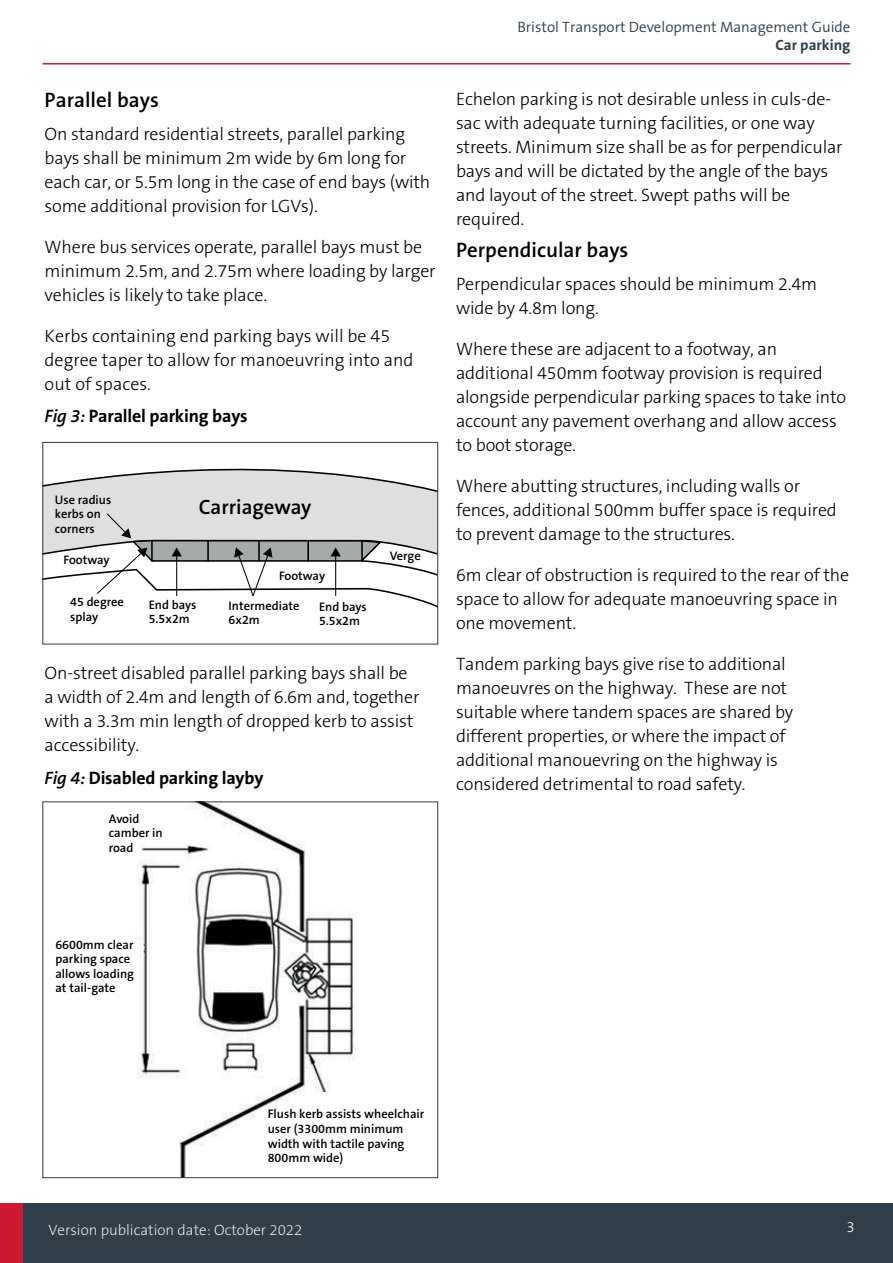
<style>
.page{position:relative;width:893px;height:1263px;background:#fff}
.page>*{position:absolute;margin:0;border:0;box-sizing:border-box;transform-origin:0 0}
.H3_Sub_subs{font:600 21px "The Sans B6";color:#000}
.t1{font:600 20.85px "The Sans B6";color:#000}
.P_Body{font:300 18px/24px "The Sans B3";letter-spacing:-.01em;color:#000}
.P_Captions{font:700 18px "The Sans B7";letter-spacing:-.01em;color:#000}
.t2{font:300 15px "The Sans B4";color:#303e49}
.t3{font:200 15px "The Sans B2";color:#fff}
.t4{font:700 15px "The Sans B7";color:#303e49}
.t5{font:300 15px "The Sans B3";color:#fff}
.t6{font:600 12.45px/14.5px "The Sans B6";color:#000}
.s1{font-family:"The Sans B6";font-weight:600;font-style:italic}
</style>
<div class="page">
<hr style="left:43px;top:63px;width:807px;height:2px;background:#ce1935">
<div style="left:0;top:1203px;width:893px;height:60px;background:#303e49"></div>
<div style="left:0;top:1203px;width:23px;height:60px;background:#ce1935"></div>
<svg style="left:45px;top:468px;width:391px;height:129px"></svg>
<div style="left:43px;top:442px;width:395px;height:202px;border:1px solid #303e49"></div>
<img style="left:136px;top:803px;width:220px;height:373px">
<div style="left:315px;top:1092px;width:48px;height:49px;background:#fff"></div>
<div style="left:43px;top:801px;width:395px;height:377px;border:1px solid #303e49"></div>
<h3 class="H3_Sub_subs" style="left:45px;top:89px;width:116px">Parallel bays</h3>
<p class="P_Body" style="left:45px;top:122px;width:387px">On standard residential streets, parallel parking bays shall be minimum 2m wide by 6m long for each car, or 5.5m long in the case of end bays (with some additional provision for LGVs).</p>
<p class="P_Body" style="left:45px;top:235px;width:392px">Where bus services operate, parallel bays must be minimum 2.5m, and 2.75m where loading by larger vehicles is likely to take place.</p>
<p class="P_Body" style="left:45px;top:324px;width:370px">Kerbs containing end parking bays will be 45 degree taper to allow for manoeuvring into and out of spaces.</p>
<p class="P_Captions" style="left:45px;top:407px;width:205px"><span class="s1">Fig 3:</span> Parallel parking bays</p>
<p class="t6" style="left:55px;top:493px;width:58px">Use radius kerbs on corners</p>
<p class="t1" style="left:199px;top:496px;width:114px">Carriageway</p>
<p class="t6" style="left:279px;top:569px;width:48px">Footway</p>
<p class="t6" style="left:64px;top:553px;width:48px">Footway</p>
<p class="t6" style="left:390px;top:549px;width:32px">Verge</p>
<p class="t6" style="left:70px;top:595px;width:55px">45 degree splay</p>
<p class="t6" style="left:149px;top:597px;width:49px">End bays<br>5.5x2m</p>
<p class="t6" style="left:229px;top:599px;width:72px">Intermediate<br>6x2m</p>
<p class="t6" style="left:319px;top:600px;width:49px">End bays<br>5.5x2m</p>
<p class="P_Body" style="left:45px;top:662px;width:376px">On-street disabled parallel parking bays shall be a width of 2.4m and length of 6.6m and, together with a 3.3m min length of dropped kerb to assist accessibility.</p>
<p class="P_Captions" style="left:45px;top:768px;width:220px"><span class="s1">Fig 4:</span> Disabled parking layby</p>
<p class="t6" style="left:109px;top:812px;width:55px">Avoid camber in road</p>
<p class="t2" style="left:517px;top:19px;width:335px">Bristol Transport Development Management Guide</p>
<p class="t4" style="left:775px;top:37px;width:77px">Car parking</p>
<p class="P_Body" style="left:456px;top:87px;width:388px">Echelon parking is not desirable unless in culs-de&shy;sac with adequate turning facilities, or one way streets. Minimum size shall be as for perpendicular bays and will be dictated by the angle of the bays and layout of the street. Swept paths will be required.</p>
<h3 class="H3_Sub_subs" style="left:456px;top:239px;width:174px">Perpendicular bays</h3>
<p class="P_Body" style="left:456px;top:272px;width:363px">Perpendicular spaces should be minimum 2.4m wide by 4.8m long.</p>
<p class="P_Body" style="left:456px;top:337px;width:392px">Where these are adjacent to a footway, an additional 450mm footway provision is required alongside perpendicular parking spaces to take into account any pavement overhang and allow access to boot storage.</p>
<p class="P_Body" style="left:456px;top:474px;width:382px">Where abutting structures, including walls or fences, additional 500mm buffer space is required to prevent damage to the structures.</p>
<p class="P_Body" style="left:456px;top:563px;width:395px">6m clear of obstruction is required to the rear of the space to allow for adequate manoeuvring space in one movement.</p>
<p class="P_Body" style="left:456px;top:652px;width:339px">Tandem parking bays give rise to additional manoeuvres on the highway. These are not suitable where tandem spaces are shared by different properties, or where the impact of additional manouevring on the highway is considered detrimental to road safety.</p>
<p class="t6" style="left:55px;top:937px;width:80px">6600mm clear parking space allows loading at tail-gate</p>
<p class="t6" style="left:268px;top:1107px;width:158px">Flush kerb assists wheelchair user (3300mm minimum width with tactile paving<br>800mm wide)</p>
<p class="t3" style="left:48px;top:1222px;width:255px">Version publication date: October 2022</p>
<p class="t5" style="left:846px;top:1219px;width:10px">3</p>
</div>
